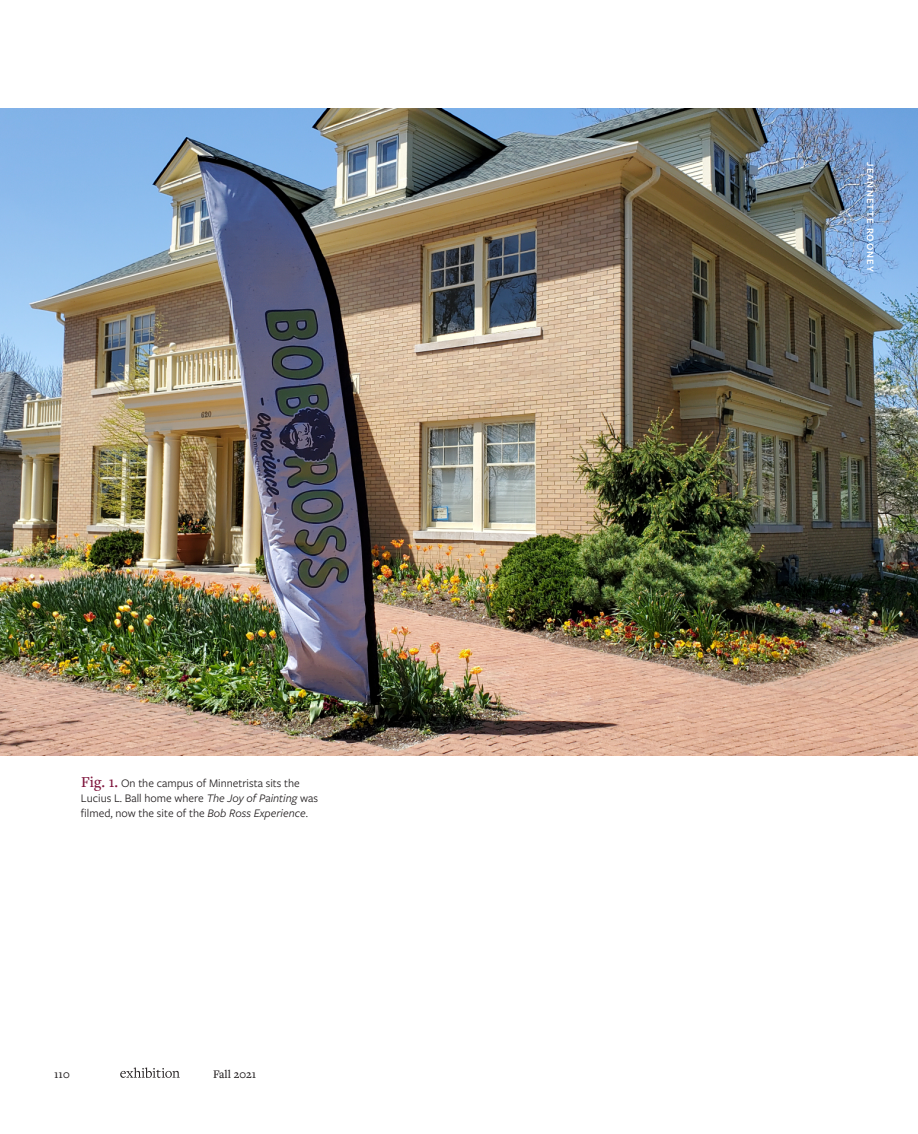
<style>
.page{position:relative;width:918px;height:1134px;background:#fff}
.page>*{position:absolute;margin:0;border:0;box-sizing:border-box;transform-origin:0 0}
.t1{font:12px/15px "Freight Sans Pro";color:#231f20}
.t2{font:500 12px "Freight Text Pro";color:#231f20}
.t3{font:600 10.2px "Freight Sans Pro";letter-spacing:.105em;color:#fff}
.s1{font-family:"Freight Text Pro";font-weight:500;font-size:15.75px;color:#7d123a}
.s2{font-style:italic}
</style>
<div class="page">
<svg style="left:120px;top:1067px;width:60px;height:11px"></svg>
<img style="left:2px;top:108px;width:914px;height:648px">
<svg style="left:917px;top:108px;width:1px;height:648px"></svg>
<p class="t1" style="left:81px;top:775px;width:239px"><span class="s1">Fig. 1.</span> On the campus of Minnetrista sits the<br>Lucius L. Ball home where <span class="s2">The Joy of Painting</span> was filmed, now the site of the <span class="s2">Bob Ross Experience</span>.</p>
<p class="t2" style="left:54px;top:1066px;width:17px">110</p>
<p class="t2" style="left:213px;top:1066px;width:45px">Fall 2021</p>
<p class="t3" style="left:877px;top:162px;width:111px;rotate:90deg">JEANNETTE ROONEY</p>
</div>
